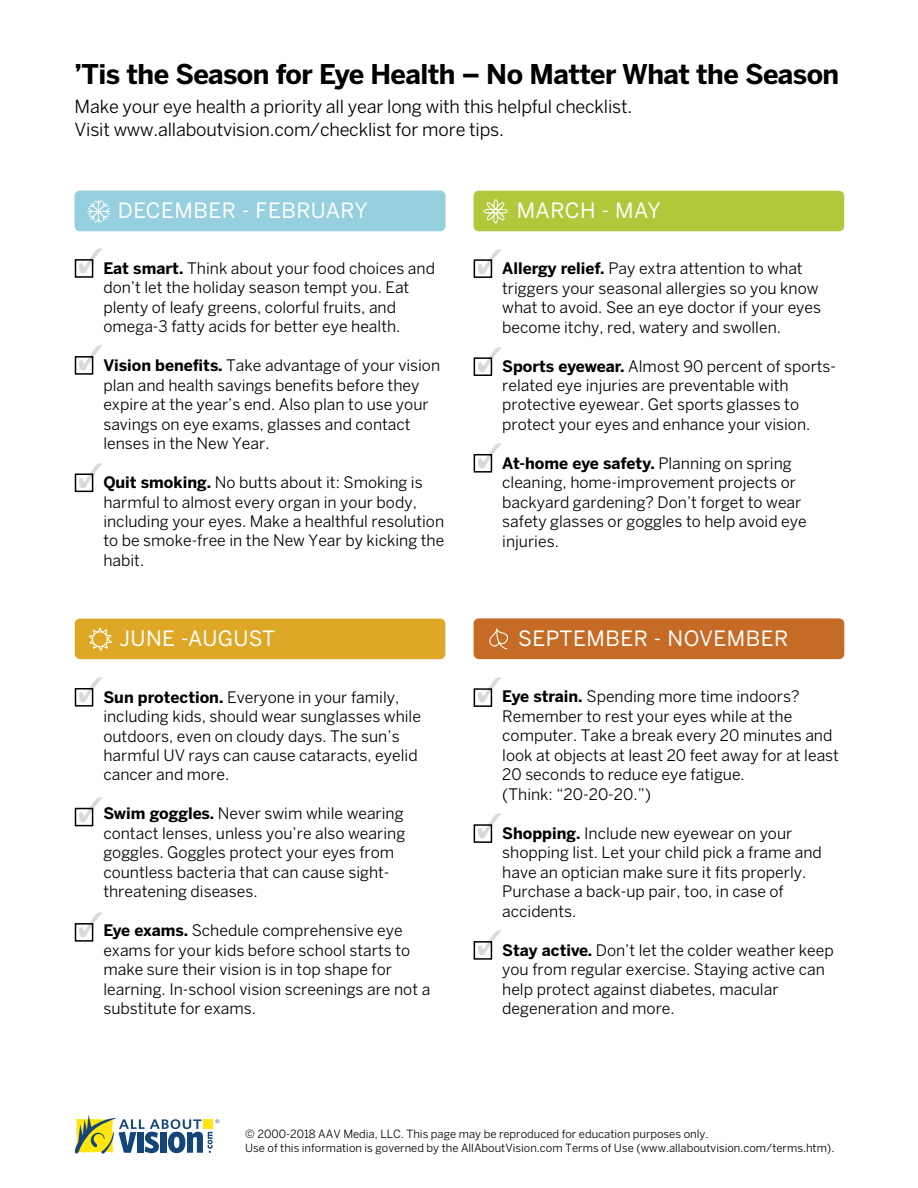
<style>
.page{position:relative;width:918px;height:1188px;background:#fff}
.page>*{position:absolute;margin:0;border:0;box-sizing:border-box;transform-origin:0 0}
.t1{font:700 27px "Benton Sans";letter-spacing:-.02em;color:#000}
.t2{font:21px "Benton Sans";letter-spacing:.025em;color:#fff}
.t3{font:18px/24px "Benton Sans";letter-spacing:-.01em;color:#000}
.t4{font:15.75px/19.5px "Benton Sans";color:#000}
.t5{font:11.25px/13.5px "Benton Sans";color:#000}
.s1{font-weight:700}
</style>
<div class="page">
<div style="left:75px;top:259px;width:18px;height:19px;border:2px solid #000"></div>
<div style="left:75px;top:356px;width:18px;height:19px;border:2px solid #000"></div>
<div style="left:75px;top:474px;width:18px;height:18px;border:2px solid #000"></div>
<div style="left:474px;top:259px;width:18px;height:19px;border:2px solid #000"></div>
<div style="left:474px;top:357px;width:18px;height:19px;border:2px solid #000"></div>
<div style="left:474px;top:454px;width:18px;height:19px;border:2px solid #000"></div>
<div style="left:75px;top:688px;width:18px;height:19px;border:2px solid #000"></div>
<div style="left:75px;top:808px;width:18px;height:18px;border:2px solid #000"></div>
<div style="left:75px;top:923px;width:18px;height:19px;border:2px solid #000"></div>
<div style="left:474px;top:688px;width:18px;height:19px;border:2px solid #000"></div>
<div style="left:474px;top:824px;width:18px;height:19px;border:2px solid #000"></div>
<div style="left:474px;top:941px;width:18px;height:19px;border:2px solid #000"></div>
<svg style="left:75px;top:1115px;width:144px;height:39px"></svg>
<div style="left:75px;top:191px;width:371px;height:40px;background:#96cfde;border-radius:5px"></div>
<svg style="left:87px;top:200px;width:23px;height:23px"></svg>
<div style="left:473px;top:191px;width:371px;height:40px;background:#b3c73b"></div>
<div style="left:75px;top:618px;width:370px;height:41px;background:#dea826"></div>
<div style="left:474px;top:618px;width:370px;height:41px;background:#c66b26;border-radius:5px"></div>
<svg style="left:489px;top:628px;width:20px;height:21px"></svg>
<svg style="left:79px;top:259px;width:15px;height:15px"></svg>
<svg style="left:79px;top:356px;width:15px;height:15px"></svg>
<svg style="left:79px;top:473px;width:15px;height:15px"></svg>
<svg style="left:478px;top:259px;width:15px;height:15px"></svg>
<svg style="left:478px;top:357px;width:15px;height:15px"></svg>
<svg style="left:478px;top:454px;width:15px;height:14px"></svg>
<svg style="left:79px;top:688px;width:15px;height:14px"></svg>
<svg style="left:79px;top:807px;width:15px;height:15px"></svg>
<svg style="left:79px;top:923px;width:15px;height:15px"></svg>
<svg style="left:478px;top:688px;width:15px;height:15px"></svg>
<svg style="left:478px;top:824px;width:15px;height:15px"></svg>
<svg style="left:478px;top:941px;width:15px;height:15px"></svg>
<h1 class="t1" style="left:75px;top:58px;width:766px">’Tis the Season for Eye Health – No Matter What the Season</h1>
<p class="t3" style="left:75px;top:94px;width:559px">Make your eye health a priority all year long with this helpful checklist.<br>Visit www.allaboutvision.com/checklist for more tips.</p>
<h2 class="t2" style="left:118px;top:198px;width:252px">DECEMBER - FEBRUARY</h2>
<h2 class="t2" style="left:517px;top:198px;width:145px">MARCH - MAY</h2>
<p class="t4" style="left:103px;top:258px;width:333px"><span class="s1">Eat smart.</span> Think about your food choices and don’t let the holiday season tempt you. Eat plenty of leafy greens, colorful fruits, and omega-3 fatty acids for better eye health.</p>
<p class="t4" style="left:103px;top:355px;width:338px"><span class="s1">Vision benefits.</span> Take advantage of your vision plan and health savings benefits before they expire at the year’s end. Also plan to use your savings on eye exams, glasses and contact lenses in the New Year.</p>
<p class="t4" style="left:103px;top:472px;width:342px"><span class="s1">Quit smoking.</span> No butts about it: Smoking is harmful to almost every organ in your body, including your eyes. Make a healthful resolution to be smoke-free in the New Year by kicking the habit.</p>
<p class="t4" style="left:502px;top:258px;width:320px"><span class="s1">Allergy relief.</span> Pay extra attention to what triggers your seasonal allergies so you know what to avoid. See an eye doctor if your eyes become itchy, red, watery and swollen.</p>
<p class="t4" style="left:502px;top:356px;width:335px"><span class="s1">Sports eyewear.</span> Almost 90 percent of sports&shy;related eye injuries are preventable with protective eyewear. Get sports glasses to protect your eyes and enhance your vision.</p>
<p class="t4" style="left:502px;top:453px;width:306px"><span class="s1">At-home eye safety.</span> Planning on spring cleaning, home-improvement projects or backyard gardening? Don’t forget to wear safety glasses or goggles to help avoid eye injuries.</p>
<h2 class="t2" style="left:119px;top:626px;width:157px">JUNE -AUGUST</h2>
<h2 class="t2" style="left:518px;top:626px;width:272px">SEPTEMBER - NOVEMBER</h2>
<p class="t4" style="left:103px;top:687px;width:319px"><span class="s1">Sun protection.</span> Everyone in your family, including kids, should wear sunglasses while outdoors, even on cloudy days. The sun’s harmful UV rays can cause cataracts, eyelid cancer and more.</p>
<p class="t4" style="left:103px;top:804px;width:303px"><span class="s1">Swim goggles.</span> Never swim while wearing contact lenses, unless you’re also wearing goggles. Goggles protect your eyes from countless bacteria that can cause sight&shy;threatening diseases.</p>
<p class="t4" style="left:103px;top:921px;width:328px"><span class="s1">Eye exams.</span> Schedule comprehensive eye exams for your kids before school starts to make sure their vision is in top shape for learning. In-school vision screenings are not a substitute for exams.</p>
<p class="t4" style="left:502px;top:687px;width:338px"><span class="s1">Eye strain.</span> Spending more time indoors?<br>Remember to rest your eyes while at the computer. Take a break every 20 minutes and look at objects at least 20 feet away for at least 20 seconds to reduce eye fatigue.<br>(Think: “20-20-20.”)</p>
<p class="t4" style="left:502px;top:823px;width:321px"><span class="s1">Shopping.</span> Include new eyewear on your shopping list. Let your child pick a frame and have an optician make sure it fits properly.<br>Purchase a back-up pair, too, in case of accidents.</p>
<p class="t4" style="left:502px;top:940px;width:333px"><span class="s1">Stay active.</span> Don’t let the colder weather keep you from regular exercise. Staying active can help protect against diabetes, macular degeneration and more.</p>
<p class="t5" style="left:245px;top:1127px;width:591px">© 2000-2018 AAV Media, LLC. This page may be reproduced for education purposes only.<br>Use of this information is governed by the AllAboutVision.com Terms of Use (www.allaboutvision.com/terms.htm).</p>
</div>
